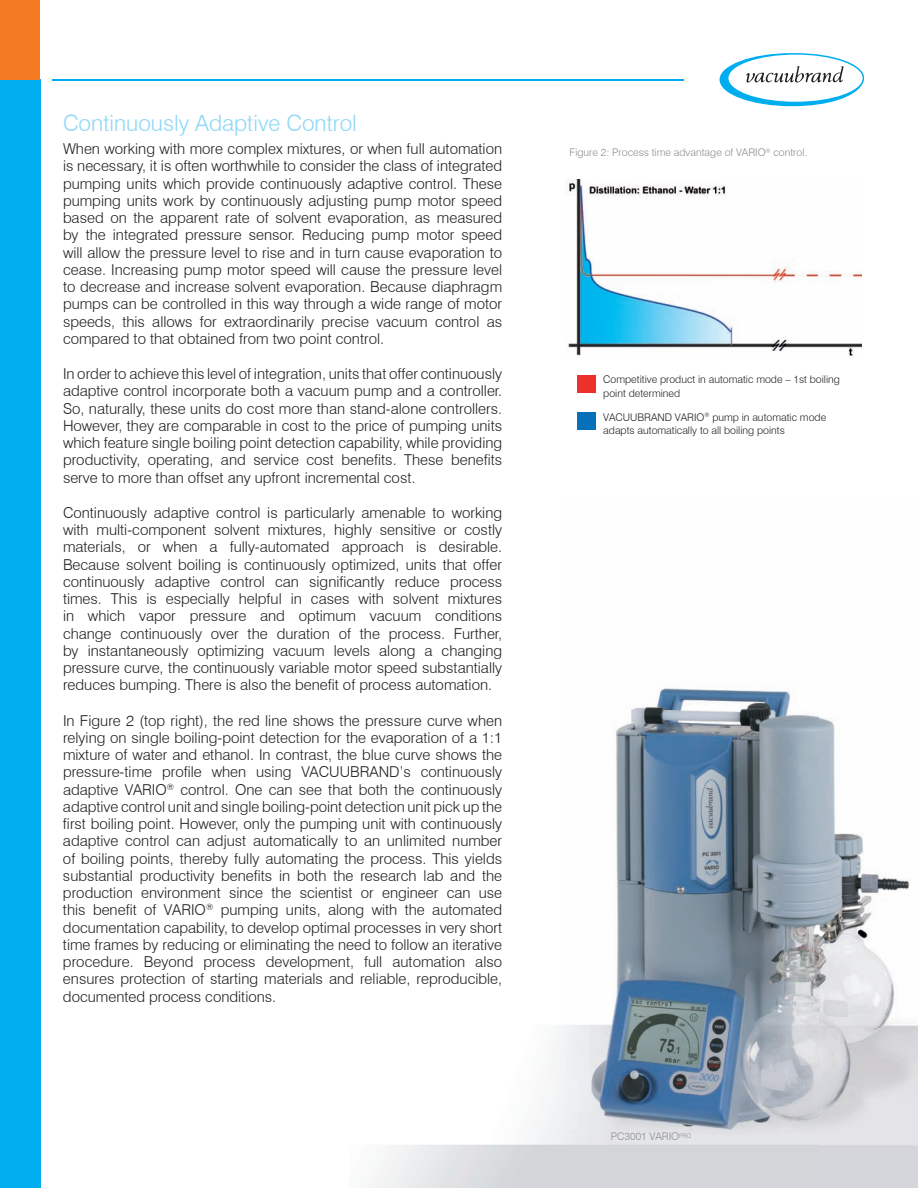
<style>
.page{position:relative;width:918px;height:1188px;background:#fff}
.page>*{position:absolute;margin:0;border:0;box-sizing:border-box;transform-origin:0 0}
.t1{font:300 22.5px "Swiss 721 BT";color:#8dd7f7}
.t2{font:300 15px/17.2px "Swiss 721 BT";color:#231f20;text-align:justify}
.t3{font:300 10.5px/13.5px "Swiss 721 BT";color:#231f20}
.t4{font:300 10.5px "Swiss 721 BT";color:#8b8d90}
</style>
<div class="page">
<img style="left:373px;top:688px;width:545px;height:500px">
<svg style="left:720px;top:53px;width:144px;height:53px"></svg>
<hr style="left:52px;top:79px;width:632px;height:2px;background:#00aeef">
<div style="left:0;top:79px;width:40px;height:1109px;background:#00aeef"></div>
<div style="left:0;top:0;width:40px;height:79px;background:#f47b21"></div>
<img style="left:566px;top:179px;width:296px;height:177px">
<div style="left:577px;top:375px;width:19px;height:18px;background:#ee302d"></div>
<div style="left:577px;top:412px;width:19px;height:18px;background:#0770ba"></div>
<h1 class="t1" style="left:63px;top:109px;width:295px">Continuously Adaptive Control</h1>
<p class="t2" style="left:63px;top:140px;width:441px">When working with more complex mixtures, or when full automation is necessary, it is often worthwhile to consider the class of integrated pumping units which provide continuously adaptive control. These pumping units work by continuously adjusting pump motor speed based on the apparent rate of solvent evaporation, as measured by the integrated pressure sensor. Reducing pump motor speed will allow the pressure level to rise and in turn cause evaporation to cease. Increasing pump motor speed will cause the pressure level to decrease and increase solvent evaporation. Because diaphragm pumps can be controlled in this way through a wide range of motor speeds, this allows for extraordinarily precise vacuum control as compared to that obtained from two point control.</p>
<p class="t2" style="left:63px;top:365px;width:441px">In order to achieve this level of integration, units that offer continuously adaptive control incorporate both a vacuum pump and a controller.<br>So, naturally, these units do cost more than stand-alone controllers.<br>However, they are comparable in cost to the price of pumping units which feature single boiling point detection capability, while providing productivity, operating, and service cost benefits. These benefits serve to more than offset any upfront incremental cost.</p>
<p class="t2" style="left:63px;top:504px;width:441px">Continuously adaptive control is particularly amenable to working with multi-component solvent mixtures, highly sensitive or costly materials, or when a fully-automated approach is desirable.<br>Because solvent boiling is continuously optimized, units that offer continuously adaptive control can significantly reduce process times. This is especially helpful in cases with solvent mixtures in which vapor pressure and optimum vacuum conditions change continuously over the duration of the process. Further, by instantaneously optimizing vacuum levels along a changing pressure curve, the continuously variable motor speed substantially reduces bumping. There is also the benefit of process automation.</p>
<p class="t2" style="left:63px;top:712px;width:441px">In Figure 2 (top right), the red line shows the pressure curve when relying on single boiling-point detection for the evaporation of a 1:1 mixture of water and ethanol. In contrast, the blue curve shows the pressure-time profile when using VACUUBRAND’s continuously adaptive VARIO<sup>®</sup> control. One can see that both the continuously adaptive control unit and single boiling-point detection unit pick up the first boiling point. However, only the pumping unit with continuously adaptive control can adjust automatically to an unlimited number of boiling points, thereby fully automating the process. This yields substantial productivity benefits in both the research lab and the production environment since the scientist or engineer can use this benefit of VARIO<sup>®</sup> pumping units, along with the automated documentation capability, to develop optimal processes in very short time frames by reducing or eliminating the need to follow an iterative procedure. Beyond process development, full automation also ensures protection of starting materials and reliable, reproducible, documented process conditions.</p>
<p class="t4" style="left:569px;top:146px;width:239px">Figure 2: Process time advantage of VARIO<sup>®</sup> control.</p>
<p class="t3" style="left:603px;top:373px;width:238px">Competitive product in automatic mode – 1st boiling point determined</p>
<p class="t3" style="left:603px;top:410px;width:224px">VACUUBRAND VARIO<sup>®</sup> pump in automatic mode adapts automatically to all boiling points</p>
<p class="t4" style="left:611px;top:1130px;width:82px">PC3001 VARIO<sup>PRO</sup></p>
</div>
